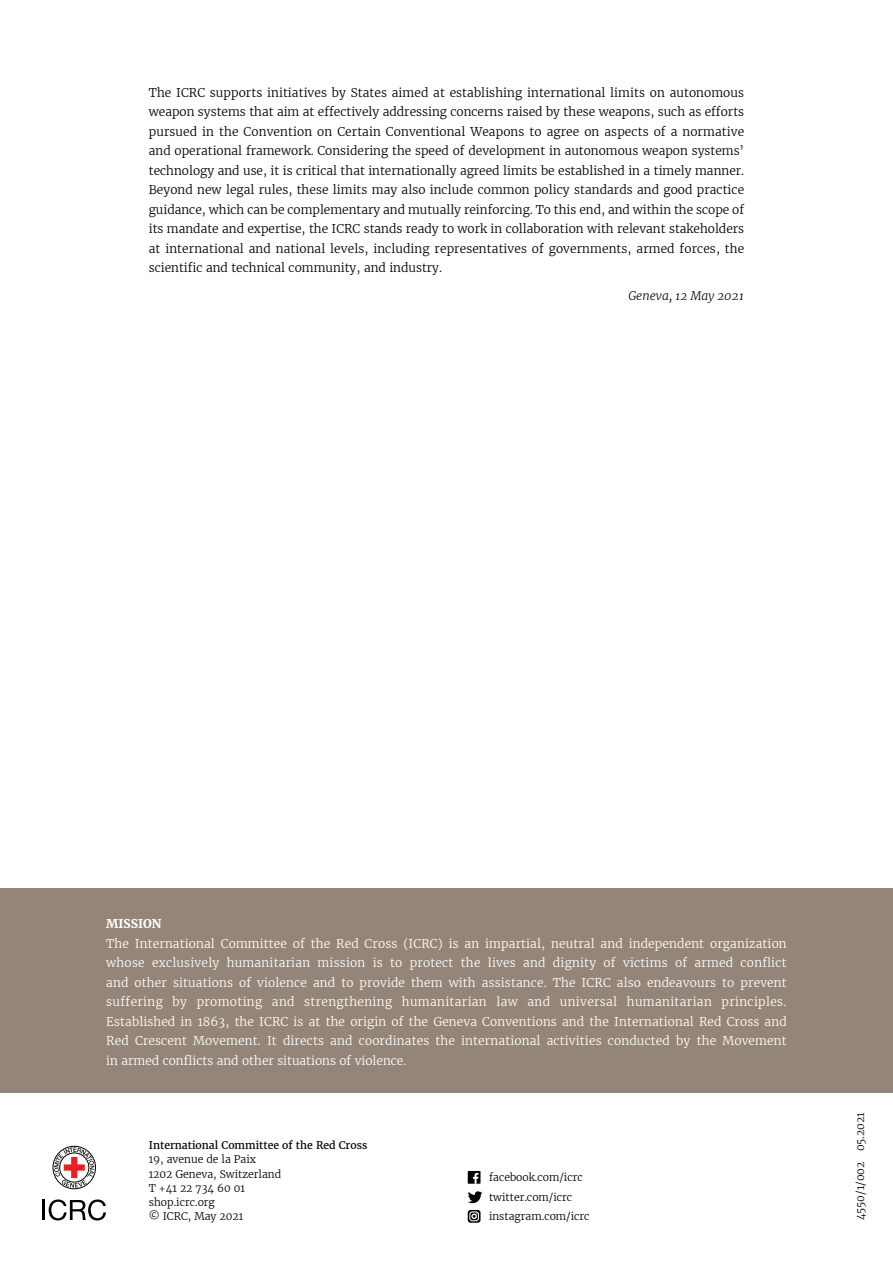
<style>
.page{position:relative;width:893px;height:1263px;background:#fff}
.page>*{position:absolute;margin:0;border:0;box-sizing:border-box;transform-origin:0 0}
.t1{font:300 12px/19.5px "Merriweather";color:#000;text-align:justify}
.t2{font:300 12px/19.5px "Merriweather";color:#fff;text-align:justify}
.t3{font:italic 300 12px "Merriweather";color:#000}
.t4{font:700 12px "Merriweather";color:#fff}
.t5{font:300 10.5px/14.2px "Merriweather";color:#000}
.t6{font:10.5px "Merriweather";color:#000}
</style>
<div class="page">
<svg style="left:468px;top:1171px;width:12px;height:13px"></svg>
<svg style="left:473px;top:1173px;width:5px;height:11px"></svg>
<svg style="left:468px;top:1191px;width:14px;height:12px"></svg>
<svg style="left:468px;top:1210px;width:12px;height:13px"></svg>
<div style="left:469px;top:1211px;width:10px;height:10px;border:1px solid #fff;border-radius:2px"></div>
<svg style="left:471px;top:1213px;width:6px;height:6px"></svg>
<div style="left:53px;top:1146px;width:43px;height:43px;border:1px solid #000;border-radius:50%"></div>
<svg style="left:54px;top:1147px;width:40px;height:41px"></svg>
<hr style="left:43px;top:1200px;width:2px;height:20px;background:#000">
<svg style="left:49px;top:1199px;width:57px;height:21px"></svg>
<div style="left:0;top:889px;width:893px;height:204px;background:#948578"></div>
<p class="t1" style="left:149px;top:83px;width:597px">The ICRC supports initiatives by States aimed at establishing international limits on autonomous weapon systems that aim at effectively addressing concerns raised by these weapons, such as efforts pursued in the Convention on Certain Conventional Weapons to agree on aspects of a normative and operational framework. Considering the speed of development in autonomous weapon systems’ technology and use, it is critical that internationally agreed limits be established in a timely manner.<br>Beyond new legal rules, these limits may also include common policy standards and good practice guidance, which can be complementary and mutually reinforcing. To this end, and within the scope of its mandate and expertise, the ICRC stands ready to work in collaboration with relevant stakeholders at international and national levels, including representatives of governments, armed forces, the scientific and technical community, and industry.</p>
<p class="t3" style="left:628px;top:288px;width:117px">Geneva, 12 May 2021</p>
<p class="t4" style="left:106px;top:916px;width:57px">MISSION</p>
<p class="t2" style="left:106px;top:934px;width:682px">The International Committee of the Red Cross (ICRC) is an impartial, neutral and independent organization whose exclusively humanitarian mission is to protect the lives and dignity of victims of armed conflict and other situations of violence and to provide them with assistance. The ICRC also endeavours to prevent suffering by promoting and strengthening humanitarian law and universal humanitarian principles.<br>Established in 1863, the ICRC is at the origin of the Geneva Conventions and the International Red Cross and Red Crescent Movement. It directs and coordinates the international activities conducted by the Movement in armed conflicts and other situations of violence.</p>
<p class="t6" style="left:149px;top:1138px;width:220px">International Committee of the Red Cross</p>
<p class="t5" style="left:149px;top:1152px;width:134px">19, avenue de la Paix<br>1202 Geneva, Switzerland<br>T +41 22 734 60 01 shop.icrc.org<br>© ICRC, May 2021</p>
<p class="t5" style="left:489px;top:1168px;width:102px;line-height:19.5px">facebook.com/icrc twitter.com/icrc instagram.com/icrc</p>
<p class="t5" style="left:853px;top:1151px;width:40px;rotate:-90deg">05.2021</p>
<p class="t5" style="left:853px;top:1220px;width:60px;rotate:-90deg">4550/1/002</p>
</div>
